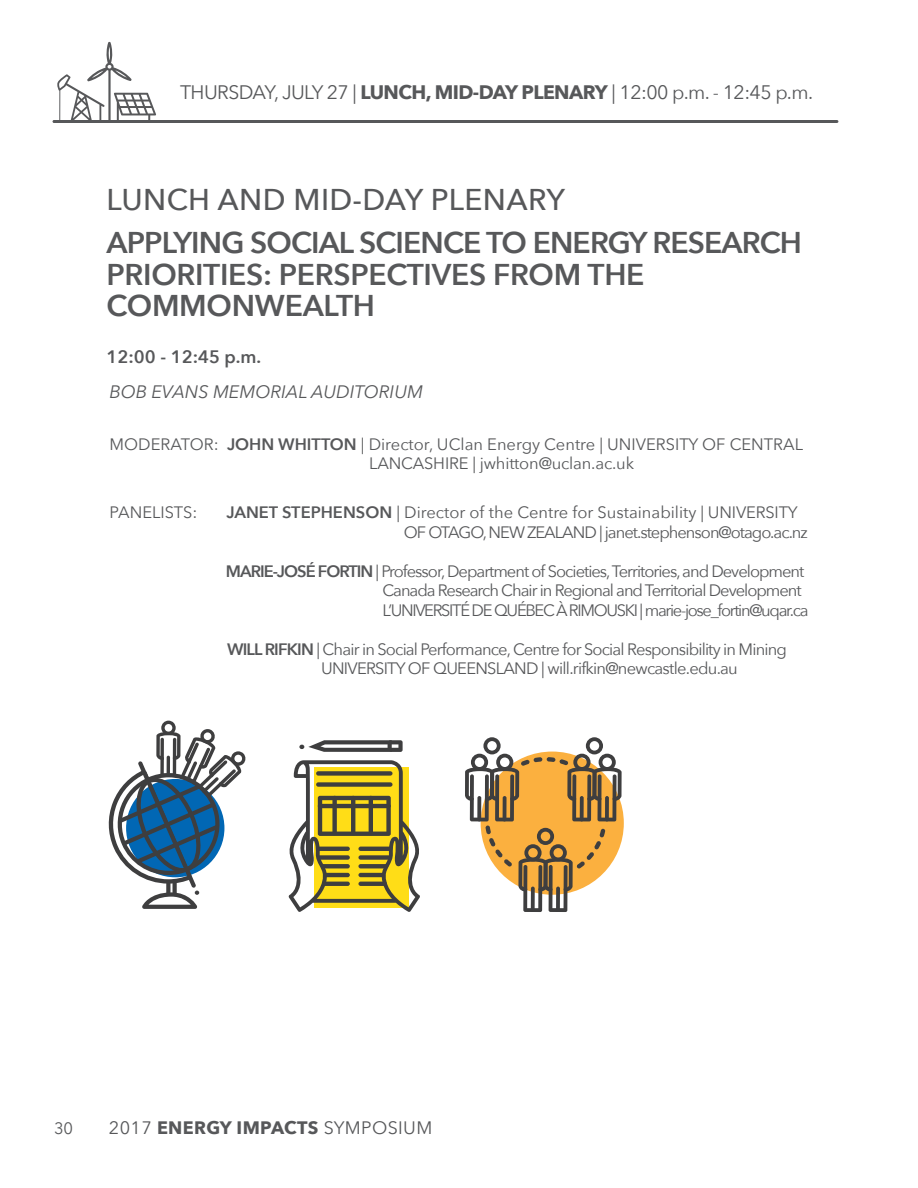
<style>
.page{position:relative;width:918px;height:1188px;background:#fff}
.page>*{position:absolute;margin:0;border:0;box-sizing:border-box;transform-origin:0 0}
.t1{font:600 30px/31.5px "Avenir Next";letter-spacing:-.015em;color:#57585a}
.t2{font:500 30px "Avenir Next";letter-spacing:.01em;color:#57585a}
.t3{font:19.5px "Avenir Next";letter-spacing:-.03em;color:#57585a}
.t4{font:italic 18px "Avenir Next";color:#57585a}
.t5{font:18px "Avenir Next";letter-spacing:.02em;color:#57585a}
.t6{font:600 18px "Avenir Next";color:#57585a}
.t7{font:16.5px/19.5px "Avenir Next";letter-spacing:-.05em;color:#57585a}
.t8{font:16.5px/19.5px "Avenir Next";letter-spacing:-.01em;color:#57585a}
.t9{font:16.5px/19.5px "Avenir Next";color:#57585a}
.s1{font-weight:700}
.s2{font-weight:600}
</style>
<div class="page">
<svg style="left:53px;top:42px;width:103px;height:81px"></svg>
<hr style="left:54px;top:120px;width:783px;height:3px;background:#57585a">
<svg style="left:465px;top:737px;width:157px;height:175px"></svg>
<svg style="left:289px;top:760px;width:131px;height:152px"></svg>
<div style="left:332px;top:796px;width:5px;height:39px;background:#3e3e3f;border-radius:2px"></div>
<hr style="left:351px;top:796px;width:4px;height:39px;background:#3e3e3f;border-radius:2px">
<hr style="left:369px;top:796px;width:4px;height:39px;background:#3e3e3f;border-radius:2px">
<hr style="left:318px;top:804px;width:73px;height:4px;background:#3e3e3f;border-radius:2px">
<hr style="left:316px;top:847px;width:34px;height:4px;background:#3e3e3f;border-radius:2px">
<div style="left:318px;top:855px;width:32px;height:5px;background:#3e3e3f;border-radius:2px"></div>
<svg style="left:321px;top:864px;width:29px;height:4px"></svg>
<hr style="left:323px;top:873px;width:27px;height:4px;background:#3e3e3f;border-radius:2px">
<hr style="left:322px;top:882px;width:28px;height:4px;background:#3e3e3f;border-radius:2px">
<hr style="left:358px;top:847px;width:34px;height:4px;background:#3e3e3f;border-radius:2px">
<div style="left:358px;top:855px;width:33px;height:5px;background:#3e3e3f;border-radius:2px"></div>
<svg style="left:358px;top:864px;width:30px;height:4px"></svg>
<hr style="left:358px;top:873px;width:27px;height:4px;background:#3e3e3f;border-radius:2px">
<hr style="left:358px;top:882px;width:29px;height:4px;background:#3e3e3f;border-radius:2px">
<svg style="left:299px;top:740px;width:104px;height:12px"></svg>
<svg style="left:109px;top:721px;width:136px;height:188px"></svg>
<p class="t3" style="left:180px;top:76px;width:635px">THURSDAY, JULY 27 | <span class="s1">LUNCH, MID-DAY PLENARY</span> | 12:00 p.m. - 12:45 p.m.</p>
<h1 class="t2" style="left:107px;top:174px;width:460px">LUNCH AND MID-DAY PLENARY</h1>
<h1 class="t1" style="left:107px;top:226px;width:697px">APPLYING SOCIAL SCIENCE TO ENERGY RESEARCH<br>PRIORITIES: PERSPECTIVES FROM THE<br>COMMONWEALTH</h1>
<p class="t6" style="left:107px;top:342px;width:156px">12:00 - 12:45 p.m.</p>
<p class="t4" style="left:110px;top:376px;width:315px">BOB EVANS MEMORIAL AUDITORIUM</p>
<p class="t9" style="left:369px;top:433px;width:435px;text-indent:-260px">MODERATOR: <span class="s2">JOHN WHITTON</span> | Director, UClan Energy Centre | UNIVERSITY OF CENTRAL<br>LANCASHIRE | jwhitton@uclan.ac.uk</p>
<p class="t9" style="left:110px;top:502px;width:89px">PANELISTS:</p>
<p class="t8" style="left:404px;top:502px;width:405px;text-indent:-178px"><span class="s2">JANET STEPHENSON</span> | Director of the Centre for Sustainability | UNIVERSITY<br>OF OTAGO, NEW ZEALAND | janet.stephenson@otago.ac.nz</p>
<p class="t7" style="left:382px;top:561px;width:428px;text-indent:-157px"><span class="s2">MARIE-JOSÉ FORTIN</span> | Professor, Department of Societies, Territories, and Development<br>Canada Research Chair in Regional and Territorial Development<br>L’UNIVERSITÉ DE QUÉBEC À RIMOUSKI | marie-jose_fortin@uqar.ca</p>
<p class="t7" style="left:321px;top:639px;width:467px;text-indent:-94px"><span class="s2">WILL RIFKIN</span> | Chair in Social Performance, Centre for Social Responsibility in Mining<br>UNIVERSITY OF QUEENSLAND | will.rifkin@newcastle.edu.au</p>
<p class="t7" style="left:54px;top:1118px;width:21px">30</p>
<p class="t5" style="left:109px;top:1113px;width:325px">2017 <span class="s1">ENERGY IMPACTS</span> SYMPOSIUM</p>
</div>
